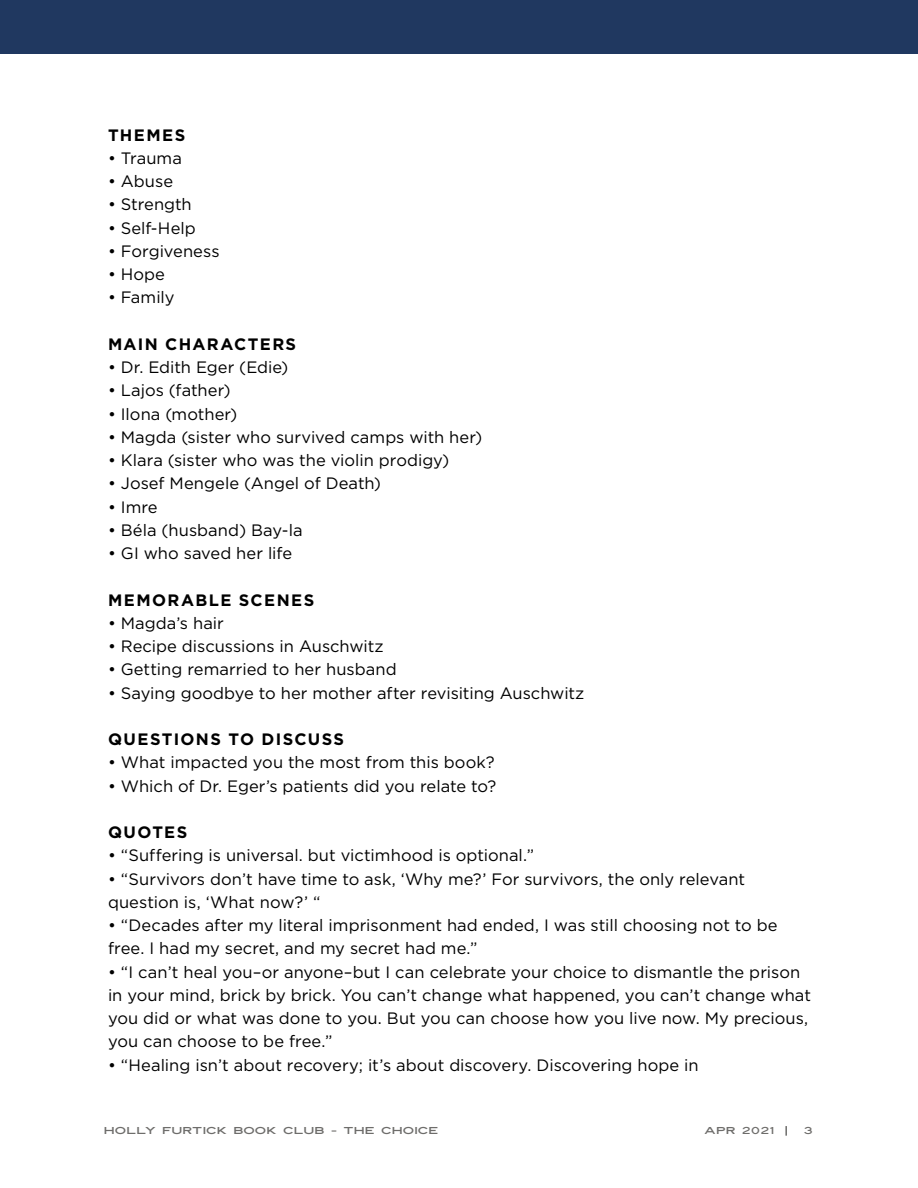
<style>
.page{position:relative;width:918px;height:1188px;background:#fff}
.page>*{position:absolute;margin:0;border:0;box-sizing:border-box;transform-origin:0 0}
.t1{font:16.5px/23.2px "Gotham";color:#000}
.t2{font:700 16.5px "Gotham";letter-spacing:.085em;color:#000}
.t3{font:9.75px "Modena Sans";letter-spacing:-.02em;color:#6e6d6b}
</style>
<div class="page">
<div style="left:0;top:0;width:918px;height:54px;background:#203860"></div>
<svg style="left:785px;top:1126px;width:2px;height:10px"></svg>
<p class="t2" style="left:108px;top:124px;width:79px">THEMES</p>
<p class="t1" style="left:108px;top:146px;width:75px">• Trauma</p>
<p class="t1" style="left:108px;top:169px;width:67px">• Abuse</p>
<p class="t1" style="left:108px;top:193px;width:85px">• Strength</p>
<p class="t1" style="left:108px;top:216px;width:89px">• Self-Help</p>
<p class="t1" style="left:108px;top:239px;width:113px">• Forgiveness</p>
<p class="t1" style="left:108px;top:262px;width:59px">• Hope</p>
<p class="t1" style="left:108px;top:286px;width:68px">• Family</p>
<p class="t2" style="left:108px;top:333px;width:190px">MAIN CHARACTERS</p>
<p class="t1" style="left:108px;top:355px;width:182px">• Dr. Edith Eger (Edie)</p>
<p class="t1" style="left:108px;top:379px;width:124px">• Lajos (father)</p>
<p class="t1" style="left:108px;top:402px;width:131px">• Ilona (mother)</p>
<p class="t1" style="left:108px;top:425px;width:376px">• Magda (sister who survived camps with her)</p>
<p class="t1" style="left:108px;top:448px;width:343px">• Klara (sister who was the violin prodigy)</p>
<p class="t1" style="left:108px;top:472px;width:274px">• Josef Mengele (Angel of Death)</p>
<p class="t1" style="left:108px;top:495px;width:51px">• Imre</p>
<p class="t1" style="left:108px;top:518px;width:196px">• Béla (husband) Bay-la</p>
<p class="t1" style="left:108px;top:541px;width:186px">• GI who saved her life</p>
<p class="t2" style="left:108px;top:589px;width:208px">MEMORABLE SCENES</p>
<p class="t1" style="left:108px;top:611px;width:117px">• Magda’s hair</p>
<p class="t1" style="left:108px;top:634px;width:277px">• Recipe discussions in Auschwitz</p>
<p class="t1" style="left:108px;top:658px;width:290px">• Getting remarried to her husband</p>
<p class="t1" style="left:108px;top:681px;width:478px">• Saying goodbye to her mother after revisiting Auschwitz</p>
<p class="t2" style="left:108px;top:728px;width:238px">QUESTIONS TO DISCUSS</p>
<p class="t1" style="left:108px;top:751px;width:388px">• What impacted you the most from this book?</p>
<p class="t1" style="left:108px;top:774px;width:390px">• Which of Dr. Eger’s patients did you relate to?</p>
<p class="t2" style="left:108px;top:821px;width:81px">QUOTES</p>
<p class="t1" style="left:108px;top:844px;width:428px">• “Suffering is universal. but victimhood is optional.”</p>
<p class="t1" style="left:108px;top:867px;width:639px">• “Survivors don’t have time to ask, ‘Why me?’ For survivors, the only relevant question is, ‘What now?’ “</p>
<p class="t1" style="left:108px;top:913px;width:671px">• “Decades after my literal imprisonment had ended, I was still choosing not to be free. I had my secret, and my secret had me.”</p>
<p class="t1" style="left:108px;top:960px;width:705px">• “I can’t heal you–or anyone–but I can celebrate your choice to dismantle the prison in your mind, brick by brick. You can’t change what happened, you can’t change what you did or what was done to you. But you can choose how you live now. My precious, you can choose to be free.”</p>
<p class="t1" style="left:108px;top:1053px;width:592px">• “Healing isn’t about recovery; it’s about discovery. Discovering hope in</p>
<p class="t3" style="left:104px;top:1124px;width:336px">HOLLY FURTICK BOOK CLUB - THE CHOICE</p>
<p class="t3" style="left:704px;top:1124px;width:72px">APR 2021</p>
<p class="t3" style="left:803px;top:1124px;width:11px">3</p>
</div>
